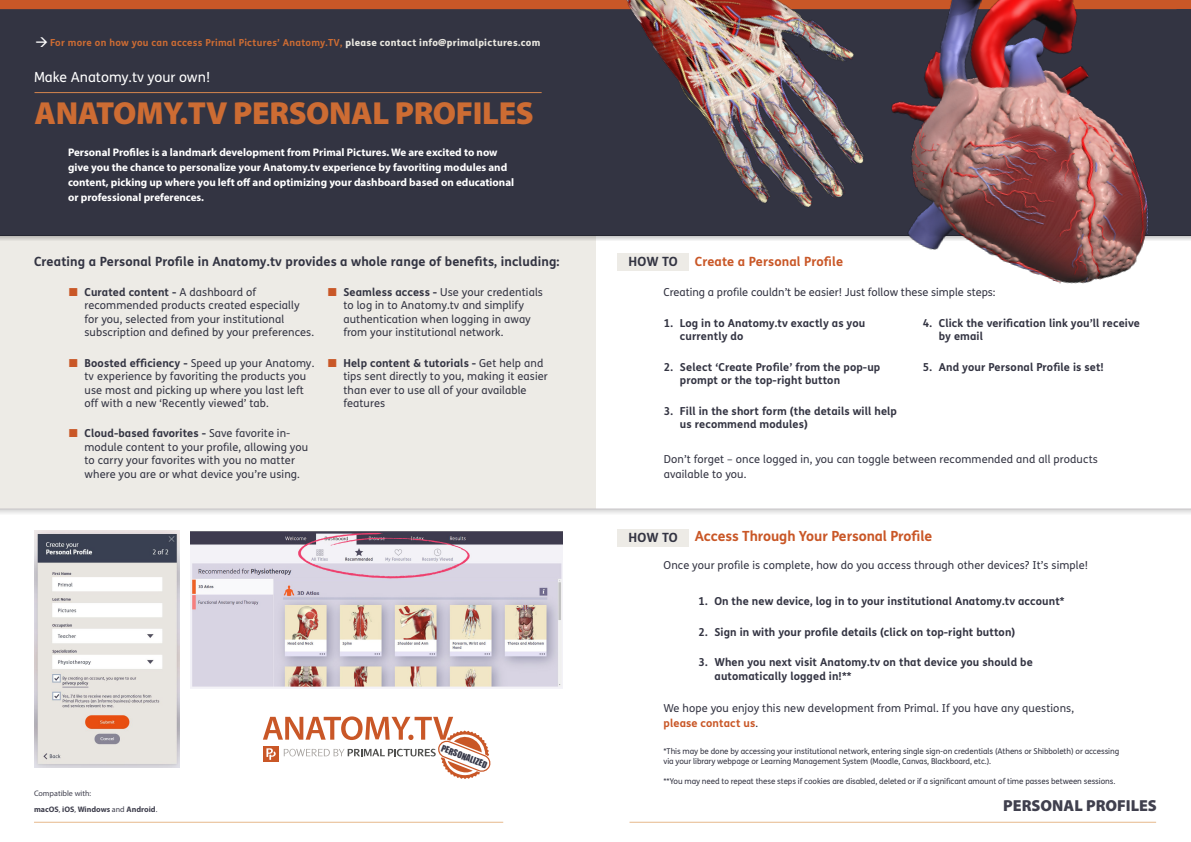
<style>
.page{position:relative;width:1191px;height:842px;background:#fff}
.page>*{position:absolute;margin:0;border:0;box-sizing:border-box;transform-origin:0 0}
.t1{font:32px "Myriad Variable Concept";letter-spacing:-.015em;color:#cd6c33}
.t2{font:16px "Myriad Variable Concept";color:#40404e}
.t3{font:700 14px "FS Me";letter-spacing:-.005em;color:#c95727}
.t4{font:14px "FS Me";color:#fff}
.t5{font:700 12.7px "FS Me";letter-spacing:.01em;color:#333442}
.t6{font:700 12.7px "FS Me";letter-spacing:.01em;color:#c95727}
.t7{font:11px/13.4px "FS Me";letter-spacing:.01em;color:#333442}
.t8{font:700 11px/13.4px "FS Me";letter-spacing:.01em;color:#333442}
.t9{font:700 11px/15px "Myriad Pro";color:#fff}
.t10{font:700 9.7px "FS Me";letter-spacing:.025em;color:#cd6c33}
.t11{font:8.6px "Impact";color:#3a3b4b}
.t12{font:8px/10px "FS Me";letter-spacing:-.01em;color:#333442}
.t13{font:700 8px/16px "Myriad Pro";color:#40404e}
.s1{color:#fff}
.s2{font-weight:800;color:#e8e6df}
.s3{font-weight:700}
.s4{font-weight:400}
.s5{font-weight:700;color:#c95727}
</style>
<div class="page">
<div style="left:0;top:235px;width:595px;height:274px;background:#edebe6"></div>
<div style="left:0;top:0;width:1191px;height:235px;background:#333442"></div>
<svg style="left:0;top:235px;width:558px;height:5px;background:#aaa9a8"></svg>
<hr style="left:35px;top:92px;width:506px;height:1px;background:#d5864d">
<div style="left:617px;top:253px;width:72px;height:17px;background:#edebe6"></div>
<div style="left:617px;top:529px;width:72px;height:17px;background:#edebe6"></div>
<div style="left:0;top:0;width:558px;height:9px;background:#c95727"></div>
<div style="left:0;top:509px;width:1191px;height:6px;background:#e9e9e9"></div>
<hr style="left:0;top:509px;width:1191px;height:1px;background:#c9c6c9">
<hr style="left:34px;top:822px;width:469px;height:1px;background:#e6b88b">
<hr style="left:629px;top:822px;width:527px;height:1px;background:#e6b88b">
<svg style="left:263px;top:716px;width:228px;height:63px"></svg>
<img style="left:191px;top:531px;width:371px;height:157px">
<img style="left:34px;top:531px;width:145px;height:236px">
<img style="left:923px;top:0;width:268px;height:284px">
<img style="left:558px;top:0;width:365px;height:247px">
<p class="t10" style="left:35px;top:35px;width:507px"><span class="s1">→</span> For more on how you can access Primal Pictures’ Anatomy.TV, <span class="s2">please contact info@primalpictures.com</span></p>
<p class="t4" style="left:34px;top:68px;width:178px">Make Anatomy.tv your own!</p>
<h1 class="t1" style="left:35px;top:95px;width:501px">ANATOMY.TV PERSONAL PROFILES</h1>
<p class="t9" style="left:68px;top:145px;width:447px">Personal Profiles is a landmark development from Primal Pictures. We are excited to now give you the chance to personalize your Anatomy.tv experience by favoriting modules and content, picking up where you left off and optimizing your dashboard based on educational or professional preferences.</p>
<p class="t5" style="left:34px;top:252px;width:527px">Creating a Personal Profile in Anatomy.tv provides a whole range of benefits, including:</p>
<p class="t7" style="left:84px;top:285px;width:231px"><span class="s3">Curated content -</span> A dashboard of recommended products created especially for you, selected from your institutional subscription and defined by your preferences.</p>
<p class="t7" style="left:84px;top:356px;width:231px"><span class="s3">Boosted efficiency -</span> Speed up your Anatomy. tv experience by favoriting the products you use most and picking up where you last left off with a new ‘Recently viewed’ tab.</p>
<p class="t7" style="left:84px;top:427px;width:225px"><span class="s3">Cloud-based favorites -</span> Save favorite in&shy;module content to your profile, allowing you to carry your favorites with you no matter where you are or what device you’re using.</p>
<p class="t7" style="left:343px;top:285px;width:201px"><span class="s3">Seamless access -</span> Use your credentials to log in to Anatomy.tv and simplify authentication when logging in away from your institutional network.</p>
<p class="t7" style="left:343px;top:356px;width:206px"><span class="s3">Help content &amp; tutorials -</span> Get help and tips sent directly to you, making it easier than ever to use all of your available features</p>
<p class="t13" style="left:34px;top:784px;width:125px"><span class="s4">Compatible with:<br></span>macOS<span class="s4">,</span> iOS<span class="s4">,</span> Windows <span class="s4">and</span> Android<span class="s4">.</span></p>
<p class="t11" style="left:444px;top:741px;width:50px;rotate:22deg">PERSONALIZED</p>
<p class="t5" style="left:628px;top:252px;width:51px">HOW TO</p>
<p class="t6" style="left:694px;top:252px;width:150px">Create a Personal Profile</p>
<p class="t7" style="left:663px;top:285px;width:333px">Creating a profile couldn’t be easier! Just follow these simple steps:</p>
<p class="t8" style="left:680px;top:316px;width:187px;text-indent:-16px">1. Log in to Anatomy.tv exactly as you currently do</p>
<p class="t8" style="left:680px;top:360px;width:202px;text-indent:-16px">2. Select ‘Create Profile’ from the pop-up prompt or the top-right button</p>
<p class="t8" style="left:680px;top:403px;width:218px;text-indent:-16px">3. Fill in the short form (the details will help us recommend modules)</p>
<p class="t8" style="left:938px;top:316px;width:203px;text-indent:-16px">4. Click the verification link you’ll receive by email</p>
<p class="t8" style="left:922px;top:360px;width:183px">5. And your Personal Profile is set!</p>
<p class="t7" style="left:664px;top:451px;width:435px;line-height:15px">Don’t forget – once logged in, you can toggle between recommended and all products available to you.</p>
<p class="t3" style="left:694px;top:526px;width:239px">Access Through Your Personal Profile</p>
<p class="t7" style="left:663px;top:558px;width:426px">Once your profile is complete, how do you access through other devices? It’s simple!</p>
<p class="t8" style="left:698px;top:594px;width:367px">1. On the new device, log in to your institutional Anatomy.tv account*</p>
<p class="t8" style="left:698px;top:625px;width:318px">2. Sign in with your profile details (click on top-right button)</p>
<p class="t8" style="left:714px;top:655px;width:320px;text-indent:-16px">3. When you next visit Anatomy.tv on that device you should be automatically logged in!**</p>
<p class="t7" style="left:663px;top:700px;width:412px;line-height:15px">We hope you enjoy this new development from Primal. If you have any questions, <span class="s5">please contact us</span>.</p>
<p class="t12" style="left:663px;top:746px;width:457px">*This may be done by accessing your institutional network, entering single sign-on credentials (Athens or Shibboleth) or accessing via your library webpage or Learning Management System (Moodle, Canvas, Blackboard, etc.).</p>
<p class="t12" style="left:663px;top:776px;width:453px">**You may need to repeat these steps if cookies are disabled, deleted or if a significant amount of time passes between sessions.</p>
<p class="t5" style="left:628px;top:528px;width:51px">HOW TO</p>
<h2 class="t2" style="left:1003px;top:797px;width:155px">PERSONAL PROFILES</h2>
</div>
